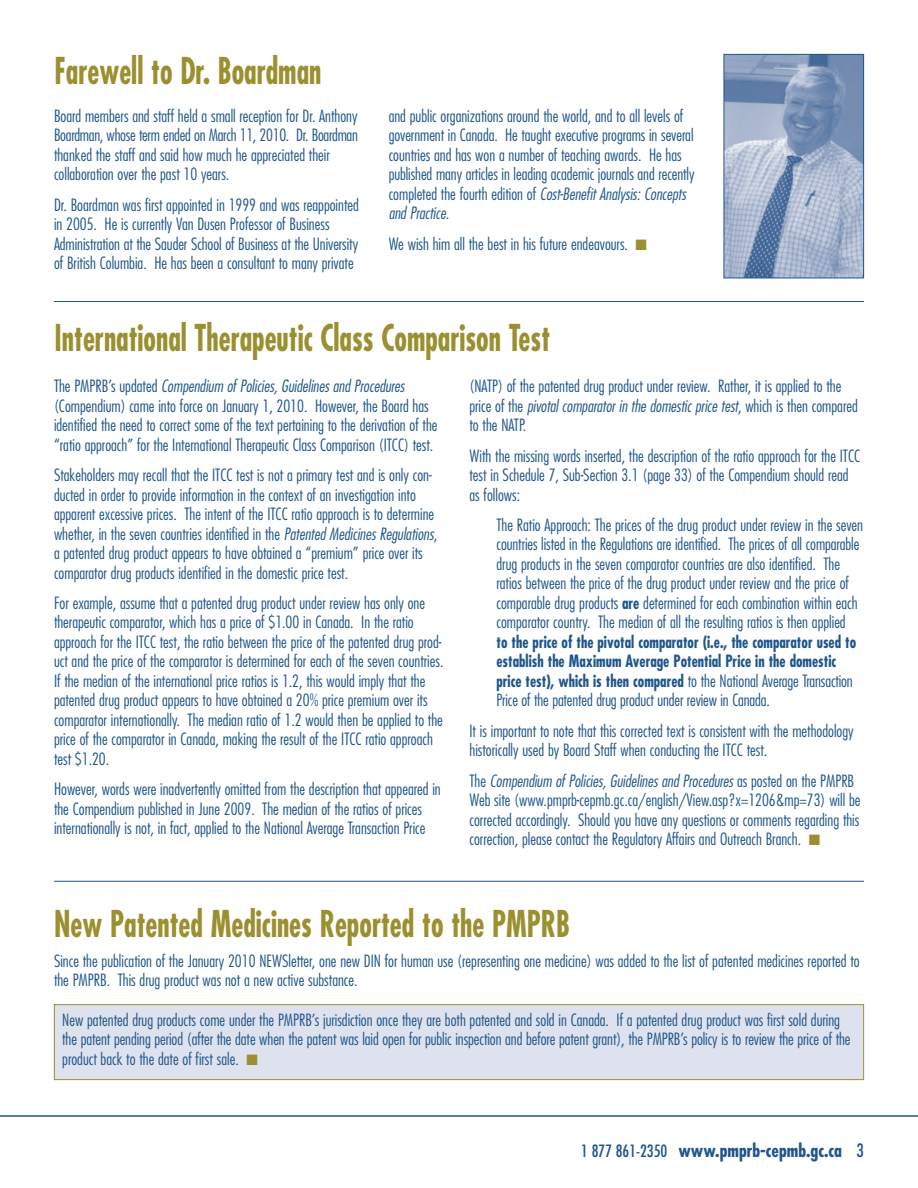
<style>
.page{position:relative;width:918px;height:1188px;background:#fff}
.page>*{position:absolute;margin:0;border:0;box-sizing:border-box;transform-origin:0 0}
.t1{font:700 condensed 36px "Futura LT";color:#9b8f30;scale:.8 1}
.t2{font:700 condensed 18px "Futura LT";color:#20568a}
.t3{font:300 condensed 16.5px/19.5px "Futura LT";color:#20568a}
.t4{font:700 condensed 16.5px/19.5px "Futura LT";color:#20568a;scale:.9 1}
.s1{font-style:italic}
.s2{color:#9b8f30}
.s3{font-weight:700}
.s4{font-weight:300}
.s5{font-weight:400;font-size:16.5px}
.s6{font-weight:400}
</style>
<div class="page">
<hr style="left:54px;top:301px;width:810px;height:1px;background:#20568a">
<hr style="left:54px;top:881px;width:810px;height:1px;background:#20568a">
<hr style="left:0;top:1115px;width:918px;height:2px;background:#20568a">
<img style="left:726px;top:56px;width:136px;height:220px">
<div style="left:724px;top:54px;width:140px;height:224px;border:1px solid #20568a"></div>
<div style="left:55px;top:1005px;width:808px;height:74px;background:#dee2ee"></div>
<div style="left:54px;top:1004px;width:810px;height:76px;border:1px solid #9b8f30"></div>
<h1 class="t1" style="left:55px;top:55px;width:335px">Farewell to Dr. Boardman</h1>
<p class="t3" style="left:54px;top:107px;width:306px">Board members and staff held a small reception for Dr. Anthony Boardman, whose term ended on March 11, 2010. Dr. Boardman thanked the staff and said how much he appreciated their collaboration over the past 10 years.</p>
<p class="t3" style="left:54px;top:196px;width:306px">Dr. Boardman was first appointed in 1999 and was reappointed in 2005. He is currently Van Dusen Professor of Business Administration at the Sauder School of Business at the University of British Columbia. He has been a consultant to many private</p>
<p class="t3" style="left:389px;top:107px;width:307px">and public organizations around the world, and to all levels of government in Canada. He taught executive programs in several countries and has won a number of teaching awards. He has published many articles in leading academic journals and recently completed the fourth edition of <span class="s1">Cost-Benefit Analysis: Concepts and Practice</span>.</p>
<p class="t3" style="left:389px;top:235px;width:260px">We wish him all the best in his future endeavours. <span class="s2">■</span></p>
<h1 class="t1" style="left:55px;top:322px;width:621px">International Therapeutic Class Comparison Test</h1>
<p class="t3" style="left:54px;top:378px;width:385px">The PMPRB’s updated <span class="s1">Compendium of Policies, Guidelines and Procedures </span>(Compendium) came into force on January 1, 2010. However, the Board has identified the need to correct some of the text pertaining to the derivation of the “ratio approach” for the International Therapeutic Class Comparison (ITCC) test.</p>
<p class="t3" style="left:54px;top:466px;width:385px">Stakeholders may recall that the ITCC test is not a primary test and is only con&shy;ducted in order to provide information in the context of an investigation into apparent excessive prices. The intent of the ITCC ratio approach is to determine whether, in the seven countries identified in the <span class="s1">Patented Medicines Regulations</span>, a patented drug product appears to have obtained a “premium” price over its comparator drug products identified in the domestic price test.</p>
<p class="t3" style="left:54px;top:594px;width:391px">For example, assume that a patented drug product under review has only one therapeutic comparator, which has a price of $1.00 in Canada. In the ratio approach for the ITCC test, the ratio between the price of the patented drug prod&shy;uct and the price of the comparator is determined for each of the seven countries.<br>If the median of the international price ratios is 1.2, this would imply that the patented drug product appears to have obtained a 20% price premium over its comparator internationally. The median ratio of 1.2 would then be applied to the price of the comparator in Canada, making the result of the ITCC ratio approach test $1.20.</p>
<p class="t3" style="left:54px;top:781px;width:388px">However, words were inadvertently omitted from the description that appeared in the Compendium published in June 2009. The median of the ratios of prices internationally is not, in fact, applied to the National Average Transaction Price</p>
<p class="t3" style="left:470px;top:378px;width:390px">(NATP) of the patented drug product under review. Rather, it is applied to the price of the <span class="s1">pivotal comparator in the domestic price test</span>, which is then compared to the NATP.</p>
<p class="t3" style="left:470px;top:447px;width:392px">With the missing words inserted, the description of the ratio approach for the ITCC test in Schedule 7, Sub-Section 3.1 (page 33) of the Compendium should read as follows:</p>
<p class="t3" style="left:496px;top:516px;width:368px">The Ratio Approach: The prices of the drug product under review in the seven countries listed in the Regulations are identified. The prices of all comparable drug products in the seven comparator countries are also identified. The ratios between the price of the drug product under review and the price of comparable drug products <span class="s3">are</span> determined for each combination within each comparator country. The median of all the resulting ratios is then applied</p>
<p class="t4" style="left:496px;top:634px;width:401px">to the price of the pivotal comparator (i.e., the comparator used to establish the Maximum Average Potential Price in the domestic price test), which is then compared <span class="s4">to the National Average Transaction Price of the patented drug product under review in Canada.</span></p>
<p class="t3" style="left:469px;top:722px;width:386px">It is important to note that this corrected text is consistent with the methodology historically used by Board Staff when conducting the ITCC test.</p>
<p class="t3" style="left:469px;top:772px;width:393px">The <span class="s1">Compendium of Policies, Guidelines and Procedures</span> as posted on the PMPRB Web site (www.pmprb-cepmb.gc.ca/english/View.asp?x=1206&amp;mp=73) will be corrected accordingly. Should you have any questions or comments regarding this correction, please contact the Regulatory Affairs and Outreach Branch. <span class="s2">■</span></p>
<h1 class="t1" style="left:54px;top:908px;width:647px">New Patented Medicines Reported to the PMPRB</h1>
<p class="t3" style="left:54px;top:952px;width:807px">Since the publication of the January 2010 NEWSletter, one new DIN for human use (representing one medicine) was added to the list of patented medicines reported to the PMPRB. This drug product was not a new active substance.</p>
<p class="t3" style="left:62px;top:1011px;width:790px">New patented drug products come under the PMPRB’s jurisdiction once they are both patented and sold in Canada. If a patented drug product was first sold during the patent pending period (after the date when the patent was laid open for public inspection and before patent grant), the PMPRB’s policy is to review the price of the product back to the date of first sale. <span class="s2">■</span></p>
<p class="t2" style="left:581px;top:1142px;width:284px"><span class="s5">1 877 861-2350</span> www.pmprb-cepmb.gc.ca <span class="s6">3</span></p>
</div>
